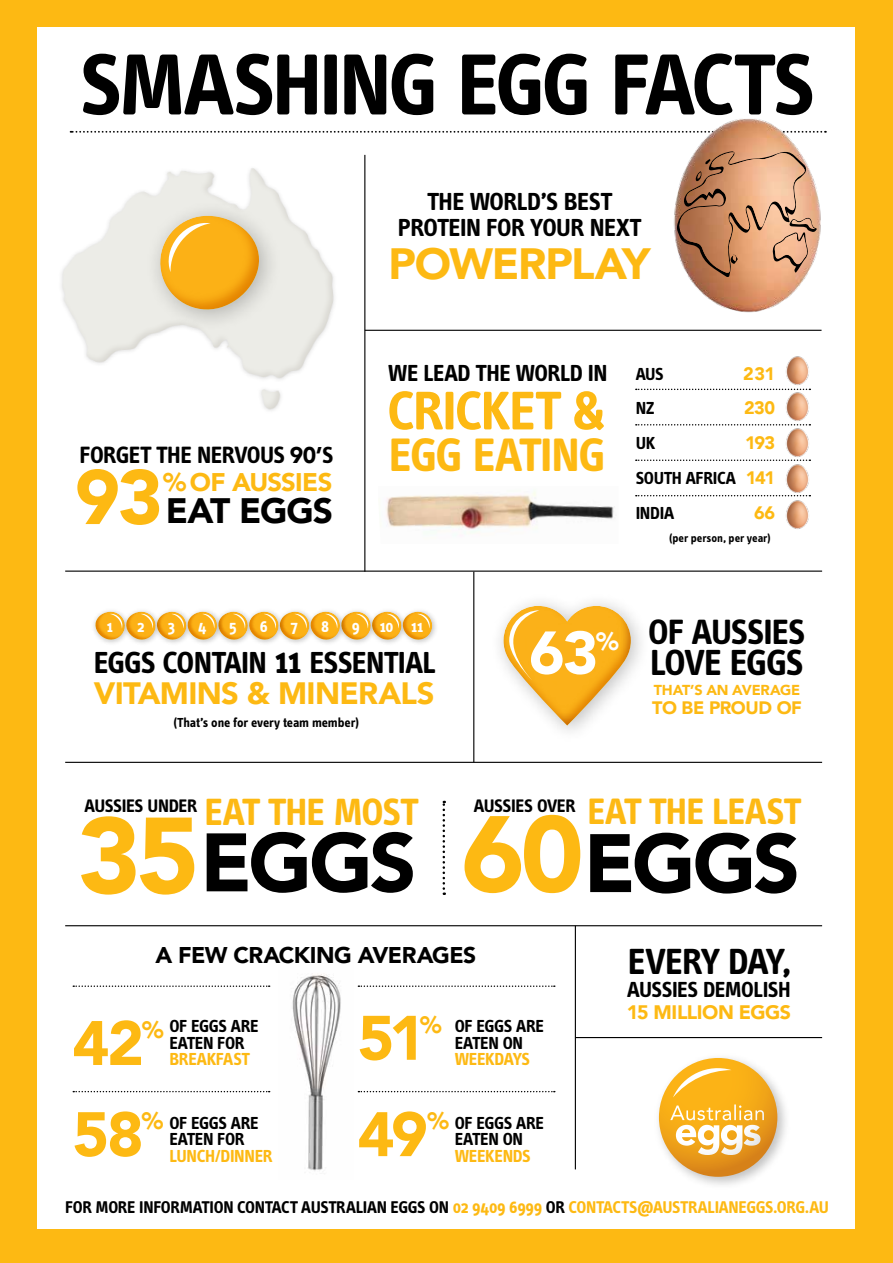
<style>
.page{position:relative;width:893px;height:1263px;background:#fdb913}
.page>*{position:absolute;margin:0;border:0;box-sizing:border-box;transform-origin:0 0}
.t1{font:900 106.95px "Avenir";color:#fdb913}
.t2{font:700 89.4px "Info Text";letter-spacing:-.035em;color:#000}
.t3{font:900 81.9px "Avenir";letter-spacing:-.04em;color:#000}
.t4{font:900 62.1px "Avenir";letter-spacing:-.045em;color:#fdb913}
.t5{font:900 59.85px "Avenir";color:#fff}
.t6{font:700 56.25px "Info Text";letter-spacing:-.03em;color:#fdb913}
.t7{font:700 48.45px "Info Text";letter-spacing:-.03em;color:#fdb913}
.t8{font:900 43.65px "Avenir";letter-spacing:-.03em;color:#fdb913}
.t9{font:700 39.15px "Info Text";letter-spacing:-.03em;color:#fdb913}
.t10{font:700 37.95px "Info Text";letter-spacing:-.02em;color:#fdb913}
.t11{font:700 37.65px "Info Text";letter-spacing:-.03em;color:#000}
.t12{font:700 37.5px "Info Text";letter-spacing:-.035em;color:#000}
.t13{font:700 36.3px "Info Text";letter-spacing:-.035em;color:#000}
.t14{font:900 35.25px "Avenir";letter-spacing:-.03em;color:#000}
.t15{font:700 31.5px "Info Text";letter-spacing:-.025em;color:#000}
.t16{font:900 30.9px "Avenir";letter-spacing:-.025em;color:#fdb913}
.t17{font:700 25.5px/26.1px "Info Text";letter-spacing:-.025em;color:#000;text-align:center}
.t18{font:900 25.5px "Avenir";letter-spacing:-.025em;color:#fdb913}
.t19{font:700 24.3px "Info Text";letter-spacing:-.025em;color:#000}
.t20{font:700 24px "Info Text";letter-spacing:-.02em;color:#000}
.t21{font:900 23.7px "Avenir";color:#fdb913}
.t22{font:900 22.8px "Avenir";letter-spacing:-.025em;color:#000}
.t23{font:700 22.5px "Info Text";letter-spacing:-.03em;color:#000}
.t24{font:900 19.5px "Avenir";letter-spacing:-.025em;color:#fdb913}
.t25{font:700 18.75px "Info Text";letter-spacing:-.025em;color:#000}
.t26{font:700 18px/16.5px "Info Text";letter-spacing:-.02em;color:#000}
.t27{font:700 18px "Info Text";letter-spacing:-.02em;color:#fdb913}
.t28{font:900 18px "Avenir";letter-spacing:-.025em;color:#fdb913}
.t29{font:700 17.55px "Info Text";letter-spacing:-.02em;color:#000}
.t30{font:700 16.65px "Info Text";color:#fff}
.t31{font:900 14.4px "Avenir";letter-spacing:-.015em;color:#fdb913}
.t32{font:700 13.5px "Info Text";letter-spacing:-.01em;color:#000}
.t33{font:700 12px "Info Text";letter-spacing:-.005em;color:#000}
.s1{font-family:"Avenir";font-weight:900;font-size:22.8px}
.s2{font-size:24px}
.s3{font-family:"Avenir";font-weight:900;color:#fdb913}
.s4{font-size:36.9px}
.s5{font-size:36.3px}
.s6{color:#fdb913}
</style>
<div class="page">
<div style="left:38px;top:27px;width:817px;height:1202px;background:#fff"></div>
<svg style="left:71px;top:131px;width:583px;height:2px"></svg>
<svg style="left:37px;top:146px;width:297px;height:293px"></svg>
<div style="left:144px;top:199px;width:138px;height:134px;background:#000;opacity:.25"></div>
<svg style="left:147px;top:201px;width:125px;height:120px;background:#edca81"></svg>
<hr style="left:365px;top:330px;width:456px;height:1px;background:#000">
<hr style="left:65px;top:570px;width:757px;height:2px;background:#000">
<hr style="left:65px;top:762px;width:757px;height:1px;background:#000">
<hr style="left:65px;top:925px;width:757px;height:1px;background:#000">
<hr style="left:575px;top:1037px;width:247px;height:1px;background:#000">
<hr style="left:364px;top:155px;width:1px;height:417px;background:#000">
<hr style="left:473px;top:572px;width:1px;height:190px;background:#000">
<hr style="left:575px;top:926px;width:1px;height:243px;background:#000">
<img style="left:655px;top:119px;width:172px;height:194px">
<svg style="left:676px;top:151px;width:141px;height:127px;background:#ca9675"></svg>
<img style="left:292px;top:973px;width:49px;height:198px">
<svg style="left:73px;top:985px;width:197px;height:2px"></svg>
<svg style="left:358px;top:985px;width:197px;height:2px"></svg>
<svg style="left:73px;top:1091px;width:197px;height:1px"></svg>
<svg style="left:358px;top:1091px;width:197px;height:1px"></svg>
<svg style="left:443px;top:801px;width:2px;height:94px"></svg>
<img style="left:386px;top:491px;width:229px;height:43px">
<svg style="left:501px;top:605px;width:130px;height:123px;fill:#fbb119"></svg>
<svg style="left:508px;top:610px;width:32px;height:71px;background:#f9bf49"></svg>
<svg style="left:94px;top:610px;width:342px;height:33px"></svg>
<img style="left:785px;top:356px;width:26px;height:173px">
<svg style="left:636px;top:389px;width:174px;height:1px"></svg>
<svg style="left:636px;top:424px;width:174px;height:1px"></svg>
<svg style="left:636px;top:459px;width:174px;height:2px"></svg>
<svg style="left:636px;top:495px;width:174px;height:1px"></svg>
<img style="left:658px;top:1057px;width:128px;height:128px">
<svg style="left:659px;top:1058px;width:118px;height:119px;background:#ec9f1a"></svg>
<svg style="left:673px;top:1063px;width:58px;height:34px"></svg>
<svg style="left:670px;top:1104px;width:94px;height:51px"></svg>
<svg style="left:77px;top:469px;width:82px;height:56px"></svg>
<h2 class="t2" style="left:80px;top:33px;width:738px">SMASHING EGG FACTS</h2>
<h3 class="t17" style="left:398px;top:189px;width:245px">THE WORLD’S BEST<br>PROTEIN FOR YOUR NEXT</h3>
<h3 class="t19" style="left:80px;top:441px;width:256px">FORGET THE NERVOUS <span class="s1">90’</span><span class="s2">S</span></h3>
<h3 class="t18" style="left:163px;top:460px;width:171px">% OF AUSSIES</h3>
<h3 class="t14" style="left:166px;top:481px;width:169px">EAT EGGS</h3>
<h3 class="t8" style="left:389px;top:226px;width:263px">POWERPLAY</h3>
<h3 class="t20" style="left:388px;top:359px;width:221px">WE LEAD THE WORLD IN</h3>
<h3 class="t6" style="left:387px;top:378px;width:220px">CRICKET &amp;</h3>
<h3 class="t7" style="left:389px;top:427px;width:218px">EGG EATING</h3>
<p class="t26" style="left:636px;top:365px;width:30px">AUS</p>
<p class="t28" style="left:743px;top:358px;width:33px">231</p>
<p class="t26" style="left:636px;top:400px;width:20px">NZ</p>
<p class="t28" style="left:744px;top:393px;width:33px">230</p>
<p class="t26" style="left:636px;top:435px;width:21px">UK</p>
<p class="t28" style="left:745px;top:427px;width:32px">193</p>
<p class="t26" style="left:636px;top:461px;width:141px;line-height:34.7px">SOUTH AFRICA <span class="s3">141<br></span>INDIA</p>
<p class="t28" style="left:754px;top:497px;width:22px">66</p>
<p class="t33" style="left:669px;top:531px;width:103px">(per person, per year)</p>
<p class="t30" style="left:107px;top:617px;width:8px">1</p>
<p class="t30" style="left:137px;top:617px;width:9px">2</p>
<p class="t30" style="left:168px;top:617px;width:9px">3</p>
<p class="t30" style="left:198px;top:617px;width:10px">4</p>
<p class="t30" style="left:229px;top:617px;width:9px">5</p>
<p class="t30" style="left:260px;top:617px;width:10px">6</p>
<p class="t30" style="left:291px;top:617px;width:9px">7</p>
<p class="t30" style="left:321px;top:617px;width:10px">8</p>
<p class="t30" style="left:352px;top:617px;width:73px">9 10 11</p>
<h3 class="t15" style="left:94px;top:644px;width:344px">EGGS CONTAIN <span class="s4">11</span> ESSENTIAL</h3>
<h3 class="t16" style="left:94px;top:666px;width:342px">VITAMINS &amp; MINERALS</h3>
<h3 class="t5" style="left:529px;top:602px;width:71px">63</h3>
<h3 class="t13" style="left:596px;top:611px;width:211px"><sub>%</sub> OF AUSSIES</h3>
<h3 class="t12" style="left:650px;top:641px;width:156px">LOVE EGGS</h3>
<p class="t31" style="left:654px;top:677px;width:148px">THAT’S AN AVERAGE</p>
<p class="t28" style="left:652px;top:692px;width:151px">TO BE PROUD OF</p>
<p class="t32" style="left:173px;top:715px;width:187px">(That’s one for every team member)</p>
<p class="t25" style="left:84px;top:795px;width:114px">AUSSIES UNDER</p>
<h1 class="t1" style="left:78px;top:764px;width:124px">35</h1>
<h3 class="t9" style="left:205px;top:789px;width:215px">EAT THE MOST</h3>
<h3 class="t3" style="left:200px;top:793px;width:218px">EGGS</h3>
<p class="t25" style="left:474px;top:795px;width:103px">AUSSIES OVER</p>
<h1 class="t1" style="left:461px;top:763px;width:124px">60</h1>
<h3 class="t10" style="left:587px;top:789px;width:215px">EAT THE LEAST</h3>
<h3 class="t3" style="left:584px;top:793px;width:218px">EGGS</h3>
<p class="t22" style="left:155px;top:936px;width:322px">A FEW CRACKING AVERAGES</p>
<p class="t26" style="left:169px;top:1018px;width:91px">OF EGGS ARE<br>EATEN FOR</p>
<p class="t27" style="left:169px;top:1049px;width:82px">BREAKFAST</p>
<h3 class="t4" style="left:73px;top:990px;width:73px">42</h3>
<h3 class="t21" style="left:142px;top:1010px;width:23px">%</h3>
<h3 class="t4" style="left:73px;top:1081px;width:73px">58</h3>
<h3 class="t21" style="left:142px;top:1101px;width:23px">%</h3>
<p class="t26" style="left:169px;top:1114px;width:91px">OF EGGS ARE<br>EATEN FOR</p>
<p class="t27" style="left:169px;top:1145px;width:105px">LUNCH/DINNER</p>
<h3 class="t4" style="left:358px;top:985px;width:70px">51</h3>
<h3 class="t21" style="left:420px;top:1004px;width:23px">%</h3>
<p class="t26" style="left:455px;top:1018px;width:91px">OF EGGS ARE<br>EATEN ON</p>
<p class="t27" style="left:455px;top:1049px;width:77px">WEEKDAYS</p>
<h3 class="t4" style="left:358px;top:1081px;width:72px">49</h3>
<h3 class="t21" style="left:427px;top:1101px;width:23px">%</h3>
<p class="t26" style="left:455px;top:1114px;width:91px">OF EGGS ARE<br>EATEN ON</p>
<p class="t27" style="left:455px;top:1145px;width:78px">WEEKENDS</p>
<h3 class="t11" style="left:628px;top:939px;width:165px">EVERY DAY<span class="s5">,</span></h3>
<p class="t23" style="left:627px;top:977px;width:165px">AUSSIES DEMOLISH</p>
<p class="t24" style="left:627px;top:995px;width:166px">15 MILLION EGGS</p>
<p class="t29" style="left:65px;top:1197px;width:765px">FOR MORE INFORMATION CONTACT AUSTRALIAN EGGS ON <span class="s6">02 9409 6999</span> OR <span class="s6">CONTACTS@AUSTRALIANEGGS.ORG.AU</span></p>
</div>
